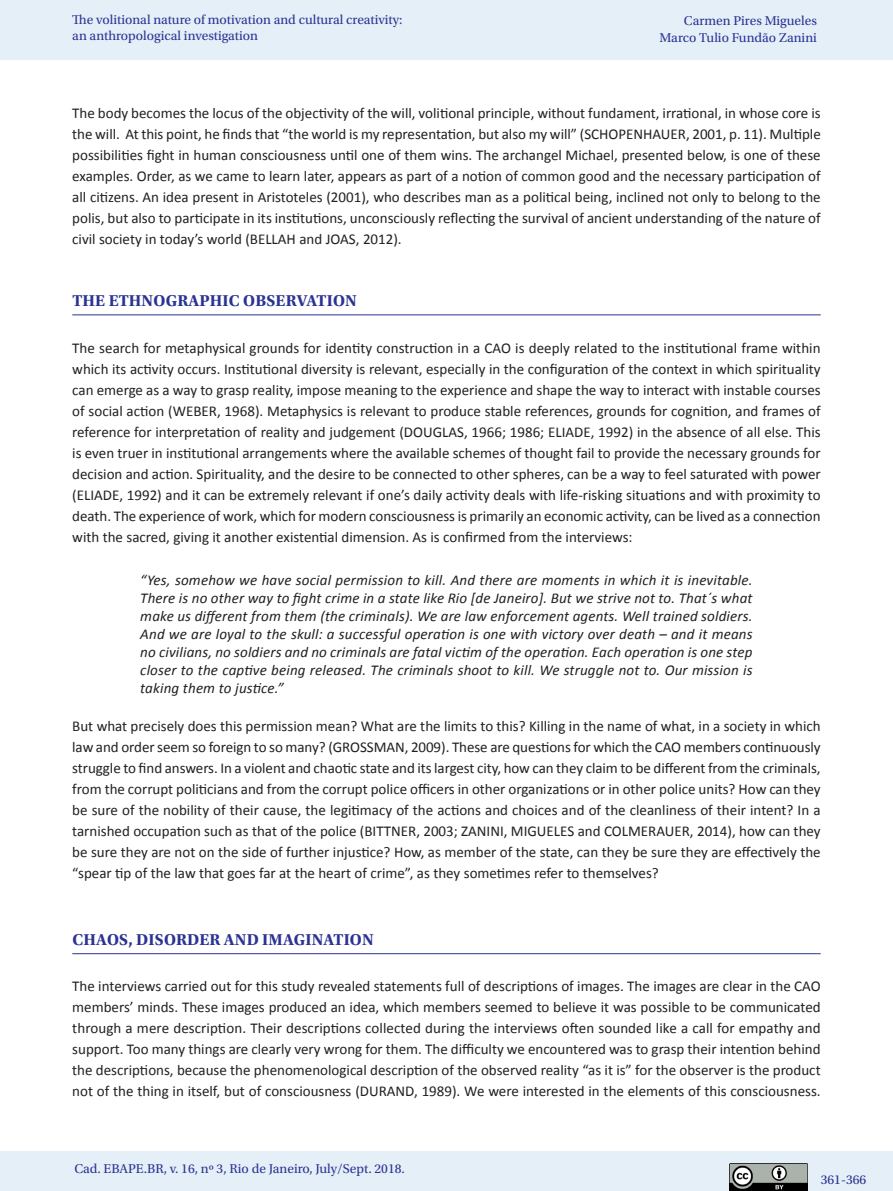
<style>
.page{position:relative;width:893px;height:1191px;background:#fff}
.page>*{position:absolute;margin:0;border:0;box-sizing:border-box;transform-origin:0 0}
._07_1_sub_1{font:700 16.5px "Utopia Std";letter-spacing:.01em;color:#2b3393}
._06_0_texto{font:15px/21px "Calibri";color:#231f20;text-align:justify}
._06_2_citação{font:italic 15px/18px "Calibri";letter-spacing:.01em;color:#231f20;text-align:justify}
.t1{font:13.5px/16.5px "Utopia Std";color:#2b3393}
</style>
<div class="page">
<div style="left:0;top:1151px;width:893px;height:40px;background:#e4eff8"></div>
<img style="left:730px;top:1163px;width:77px;height:27px">
<div style="left:0;top:0;width:893px;height:60px;background:#e4eff8"></div>
<hr style="left:72px;top:314px;width:749px;height:1px;background:#2b3393">
<hr style="left:72px;top:953px;width:749px;height:1px;background:#2b3393">
<p class="t1" style="left:72px;top:11px;width:332px">The volitional nature of motivation and cultural creativity: an anthropological investigation</p>
<p class="t1" style="left:659px;top:13px;width:159px;text-align:right">Carmen Pires Migueles<br>Marco Tulio Fundão Zanini</p>
<p class="_06_0_texto" style="left:72px;top:102px;width:750px">The body becomes the locus of the objectivity of the will, volitional principle, without fundament, irrational, in whose core is the will. At this point, he finds that “the world is my representation, but also my will” (SCHOPENHAUER, 2001, p. 11). Multiple possibilities fight in human consciousness until one of them wins. The archangel Michael, presented below, is one of these examples. Order, as we came to learn later, appears as part of a notion of common good and the necessary participation of all citizens. An idea present in Aristoteles (2001), who describes man as a political being, inclined not only to belong to the polis, but also to participate in its institutions, unconsciously reflecting the survival of ancient understanding of the nature of civil society in today’s world (BELLAH and JOAS, 2012).</p>
<p class="_07_1_sub_1" style="left:72px;top:291px;width:286px">THE ETHNOGRAPHIC OBSERVATION</p>
<p class="_06_0_texto" style="left:72px;top:337px;width:750px">The search for metaphysical grounds for identity construction in a CAO is deeply related to the institutional frame within which its activity occurs. Institutional diversity is relevant, especially in the configuration of the context in which spirituality can emerge as a way to grasp reality, impose meaning to the experience and shape the way to interact with instable courses of social action (WEBER, 1968). Metaphysics is relevant to produce stable references, grounds for cognition, and frames of reference for interpretation of reality and judgement (DOUGLAS, 1966; 1986; ELIADE, 1992) in the absence of all else. This is even truer in institutional arrangements where the available schemes of thought fail to provide the necessary grounds for decision and action. Spirituality, and the desire to be connected to other spheres, can be a way to feel saturated with power (ELIADE, 1992) and it can be extremely relevant if one’s daily activity deals with life-risking situations and with proximity to death. The experience of work, which for modern consciousness is primarily an economic activity, can be lived as a connection with the sacred, giving it another existential dimension. As is confirmed from the interviews:</p>
<p class="_06_2_citação" style="left:140px;top:570px;width:614px">“Yes, somehow we have social permission to kill. And there are moments in which it is inevitable.<br>There is no other way to fight crime in a state like Rio [de Janeiro]. But we strive not to. That´s what make us different from them (the criminals). We are law enforcement agents. Well trained soldiers.<br>And we are loyal to the skull: a successful operation is one with victory over death – and it means no civilians, no soldiers and no criminals are fatal victim of the operation. Each operation is one step closer to the captive being released. The criminals shoot to kill. We struggle not to. Our mission is taking them to justice.”</p>
<p class="_06_0_texto" style="left:72px;top:715px;width:750px">But what precisely does this permission mean? What are the limits to this? Killing in the name of what, in a society in which law and order seem so foreign to so many? (GROSSMAN, 2009). These are questions for which the CAO members continuously struggle to find answers. In a violent and chaotic state and its largest city, how can they claim to be different from the criminals, from the corrupt politicians and from the corrupt police officers in other organizations or in other police units? How can they be sure of the nobility of their cause, the legitimacy of the actions and choices and of the cleanliness of their intent? In a tarnished occupation such as that of the police (BITTNER, 2003; ZANINI, MIGUELES and COLMERAUER, 2014), how can they be sure they are not on the side of further injustice? How, as member of the state, can they be sure they are effectively the “spear tip of the law that goes far at the heart of crime”, as they sometimes refer to themselves?</p>
<p class="_07_1_sub_1" style="left:72px;top:930px;width:303px">CHAOS, DISORDER AND IMAGINATION</p>
<p class="_06_0_texto" style="left:72px;top:976px;width:750px">The interviews carried out for this study revealed statements full of descriptions of images. The images are clear in the CAO members’ minds. These images produced an idea, which members seemed to believe it was possible to be communicated through a mere description. Their descriptions collected during the interviews often sounded like a call for empathy and support. Too many things are clearly very wrong for them. The difficulty we encountered was to grasp their intention behind the descriptions, because the phenomenological description of the observed reality “as it is” for the observer is the product not of the thing in itself, but of consciousness (DURAND, 1989). We were interested in the elements of this consciousness.</p>
<p class="t1" style="left:74px;top:1160px;width:332px">Cad. EBAPE.BR, v. 16, nº 3, Rio de Janeiro, July/Sept. 2018.</p>
<p class="t1" style="left:821px;top:1171px;width:47px">361-366</p>
</div>
